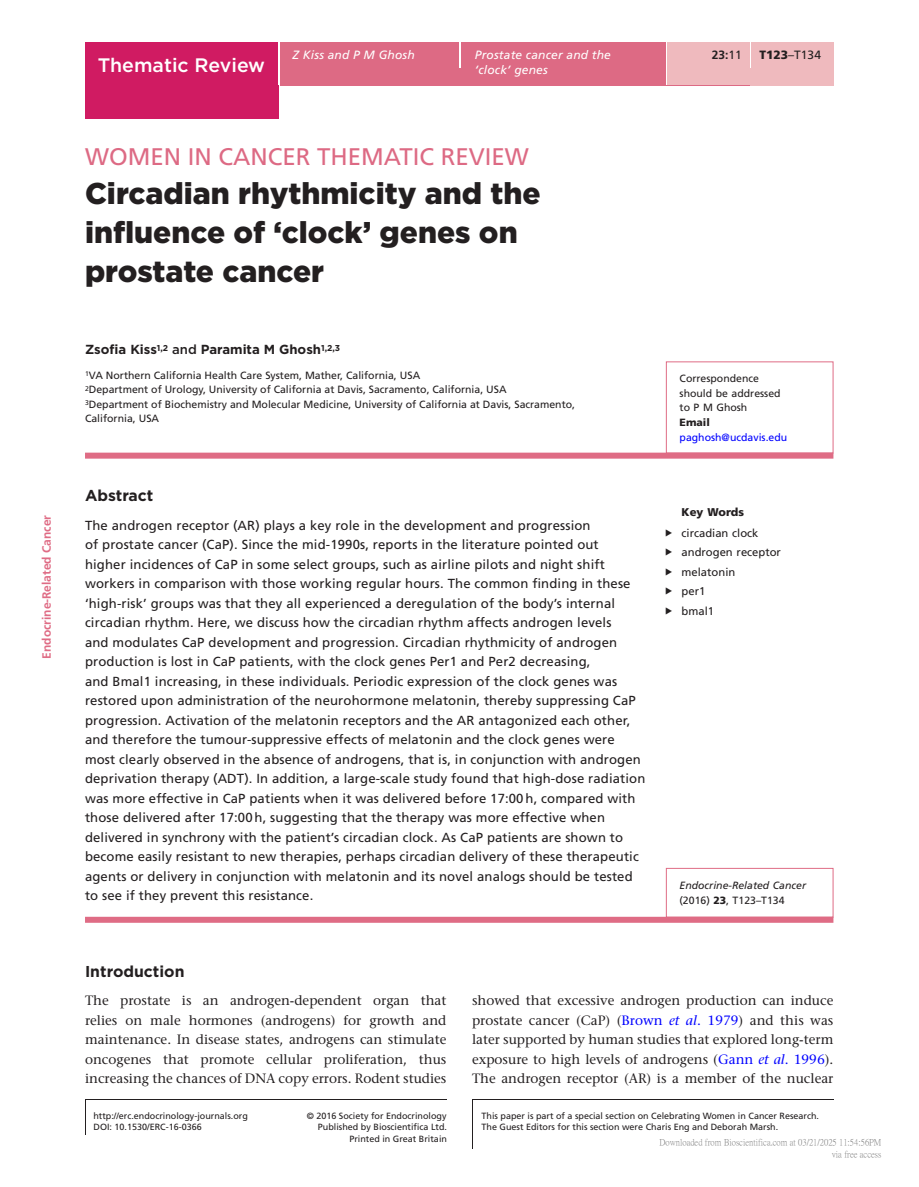
<style>
.page{position:relative;width:919px;height:1187px;background:#fff}
.page>*{position:absolute;margin:0;border:0;box-sizing:border-box;transform-origin:0 0}
.CT{font:900 30px/39px "Gotham";color:#231f20}
.AT-CT{font:24px "Frutiger LT Std";color:#dd6a84}
.AT{font:500 19.5px "Gotham";color:#fff}
.H1_Rule{font:700 15.75px "Gotham";color:#231f20}
.ABS_H{font:700 15.75px "Gotham";color:#231f20}
.TXT{font:500 13.5px/19.5px "Stone Serif Std";color:#231f20;text-align:justify}
.ABS_TXT{font:13.2px/19.5px "Frutiger LT Std";letter-spacing:.01em;color:#231f20}
.AU{font:700 13.2px "Gotham";color:#231f20}
.Article_Title{font:italic 12px/14.7px "Frutiger LT Std";letter-spacing:.015em;color:#fff}
.t1{font:700 12px "Frutiger LT Std";color:#df6c85}
.Author_Name{font:italic 12px "Frutiger LT Std";letter-spacing:.015em;color:#fff}
.TXT-2{font:12px "Frutiger LT Std";color:#231f20}
.V{font:700 12px "Frutiger LT Std";color:#231f20}
.t2{font:11.25px "Frutiger LT Std";color:#231f20}
.Keywords_Head{font:900 11.25px "Frutiger LT Std";color:#231f20}
.Address{font:10.5px/14.7px "Frutiger LT Std";color:#231f20}
.Corres{font:italic 10.5px/14.7px "Frutiger LT Std";color:#231f20}
.Corres-2{font:10.5px "Frutiger LT Std";color:#231f20}
.Corres-3{font:10.5px "Frutiger LT Std";color:#00f}
.Corres-4{font:900 10.5px "Frutiger LT Std";color:#231f20}
.TXT-3{font:9px "Frutiger LT Std";color:#231f20}
.t3{font:9px/12px "P Ming Li U";color:rgb(0 0 0/.5);text-align:right}
.s1{font-weight:500}
.s2{font-weight:400}
.s3{font-weight:900}
.s4{font-style:normal}
.s5{font-weight:900;font-style:normal}
.s6{color:#00f}
.s7{font-style:italic;color:#00f}
</style>
<div class="page">
<div style="left:85px;top:43px;width:194px;height:76px;background:#d01b62"></div>
<div style="left:280px;top:51px;width:553px;height:34px;background:#dd6a84"></div>
<div style="left:280px;top:43px;width:179px;height:8px;background:#dd6a84"></div>
<hr style="left:459px;top:43px;width:2px;height:25px;background:#fff">
<div style="left:461px;top:43px;width:204px;height:42px;background:#dd6a84"></div>
<hr style="left:665px;top:43px;width:2px;height:42px;background:#fff">
<div style="left:667px;top:43px;width:82px;height:42px;background:#efbabe"></div>
<div style="left:749px;top:68px;width:84px;height:17px;background:#efbabe"></div>
<hr style="left:749px;top:43px;width:2px;height:25px;background:#fff">
<div style="left:751px;top:43px;width:82px;height:25px;background:#efbabe"></div>
<hr style="left:85px;top:1099px;width:1px;height:35px;background:#231f20">
<hr style="left:472px;top:1099px;width:1px;height:49px;background:#231f20">
<hr style="left:85px;top:1099px;width:361px;height:1px;background:#231f20">
<hr style="left:472px;top:1099px;width:361px;height:1px;background:#231f20">
<div style="left:666px;top:867px;width:167px;height:50px;border:1px solid #df6c85"></div>
<div style="left:666px;top:361px;width:167px;height:92px;border:1px solid #df6c85"></div>
<div style="left:85px;top:452px;width:748px;height:6px;background:#df6c85"></div>
<div style="left:85px;top:916px;width:748px;height:6px;background:#df6c85"></div>
<p class="t1" style="left:40px;top:658px;width:145px;rotate:-90deg">Endocrine-Related Cancer</p>
<p class="AT" style="left:98px;top:53px;width:169px">Thematic Review</p>
<p class="Author_Name" style="left:292px;top:48px;width:124px">Z Kiss and P M Ghosh</p>
<p class="Article_Title" style="left:475px;top:47px;width:137px">Prostate cancer and the ‘clock’ genes</p>
<p class="AT-CT" style="left:85px;top:143px;width:445px">WOMEN IN CANCER THEMATIC REVIEW</p>
<p class="CT" style="left:85px;top:174px;width:457px">Circadian rhythmicity and the influence of ‘clock’ genes on prostate cancer</p>
<p class="AU" style="left:85px;top:341px;width:257px">Zsofia Kiss<sup>1,2</sup> <span class="s1">and</span> Paramita M Ghosh<sup>1,2,3</sup></p>
<p class="Address" style="left:85px;top:367px;width:337px"><sup>1</sup>VA Northern California Health Care System, Mather, California, USA</p>
<p class="Address" style="left:85px;top:382px;width:423px"><sup>2</sup>Department of Urology, University of California at Davis, Sacramento, California, USA</p>
<p class="Address" style="left:85px;top:397px;width:491px"><sup>3</sup>Department of Biochemistry and Molecular Medicine, University of California at Davis, Sacramento,<br>California, USA</p>
<p class="ABS_H" style="left:85px;top:485px;width:70px">Abstract</p>
<p class="ABS_TXT" style="left:85px;top:515px;width:562px">The androgen receptor (AR) plays a key role in the development and progression<br>of prostate cancer (CaP). Since the mid-1990s, reports in the literature pointed out<br>higher incidences of CaP in some select groups, such as airline pilots and night shift workers in comparison with those working regular hours. The common finding in these ‘high-risk’ groups was that they all experienced a deregulation of the body’s internal circadian rhythm. Here, we discuss how the circadian rhythm affects androgen levels<br>and modulates CaP development and progression. Circadian rhythmicity of androgen production is lost in CaP patients, with the clock genes Per1 and Per2 decreasing,<br>and Bmal1 increasing, in these individuals. Periodic expression of the clock genes was restored upon administration of the neurohormone melatonin, thereby suppressing CaP progression. Activation of the melatonin receptors and the AR antagonized each other, and therefore the tumour-suppressive effects of melatonin and the clock genes were most clearly observed in the absence of androgens, that is, in conjunction with androgen deprivation therapy (ADT). In addition, a large-scale study found that high-dose radiation was more effective in CaP patients when it was delivered before 17:00h, compared with those delivered after 17:00h, suggesting that the therapy was more effective when delivered in synchrony with the patient’s circadian clock. As CaP patients are shown to become easily resistant to new therapies, perhaps circadian delivery of these therapeutic agents or delivery in conjunction with melatonin and its novel analogs should be tested to see if they prevent this resistance.</p>
<p class="V" style="left:711px;top:48px;width:32px">23:<span class="s2">11</span></p>
<p class="TXT-2" style="left:759px;top:48px;width:63px"><span class="s3">T123</span>–T134</p>
<p class="Corres-2" style="left:679px;top:372px;width:81px">Correspondence</p>
<p class="Corres-2" style="left:679px;top:387px;width:102px">should be addressed</p>
<p class="Corres-2" style="left:679px;top:401px;width:69px">to P M Ghosh</p>
<p class="Corres-4" style="left:679px;top:416px;width:32px">Email</p>
<p class="Corres-3" style="left:679px;top:431px;width:109px">paghosh@ucdavis.edu</p>
<p class="Keywords_Head" style="left:681px;top:505px;width:64px">Key Words</p>
<p class="t2" style="left:681px;top:526px;width:78px">circadian clock</p>
<p class="t2" style="left:681px;top:546px;width:101px">androgen receptor</p>
<p class="t2" style="left:681px;top:565px;width:55px">melatonin</p>
<p class="t2" style="left:681px;top:585px;width:25px">per1</p>
<p class="t2" style="left:681px;top:604px;width:34px">bmal1</p>
<p class="Corres" style="left:679px;top:878px;width:128px">Endocrine-Related Cancer <span class="s4">(2016)</span> <span class="s5">23</span><span class="s4">, T123–T134</span></p>
<p class="H1_Rule" style="left:85px;top:960px;width:101px">Introduction</p>
<p class="TXT" style="left:85px;top:990px;width:363px">The prostate is an androgen-dependent organ that relies on male hormones (androgens) for growth and maintenance. In disease states, androgens can stimulate oncogenes that promote cellular proliferation, thus increasing the chances of DNA copy errors. Rodent studies</p>
<p class="TXT" style="left:472px;top:990px;width:363px">showed that excessive androgen production can induce prostate cancer (CaP) (<span class="s6">Brown</span> <span class="s7">et al</span><span class="s6">. 1979</span>) and this was later supported by human studies that explored long-term exposure to high levels of androgens (<span class="s6">Gann</span> <span class="s7">et al</span><span class="s6">. 1996</span>).<br>The androgen receptor (AR) is a member of the nuclear</p>
<p class="TXT-3" style="left:93px;top:1110px;width:156px">http://erc.endocrinology-journals.org</p>
<p class="TXT-3" style="left:307px;top:1110px;width:141px">© 2016 Society for Endocrinology</p>
<p class="TXT-3" style="left:349px;top:1133px;width:99px">Printed in Great Britain</p>
<p class="TXT-3" style="left:481px;top:1110px;width:339px">This paper is part of a special section on Celebrating Women in Cancer Research.</p>
<p class="TXT-3" style="left:318px;top:1121px;width:131px">Published by Bioscientifica Ltd.</p>
<p class="TXT-3" style="left:481px;top:1121px;width:298px">The Guest Editors for this section were Charis Eng and Deborah Marsh.</p>
<p class="TXT-3" style="left:94px;top:1121px;width:110px">DOI: 10.1530/ERC-16-0366</p>
<p class="t3" style="left:659px;top:1136px;width:223px">Downloaded from Bioscientifica.com at 03/21/2025 11:54:56PM via free access</p>
</div>
